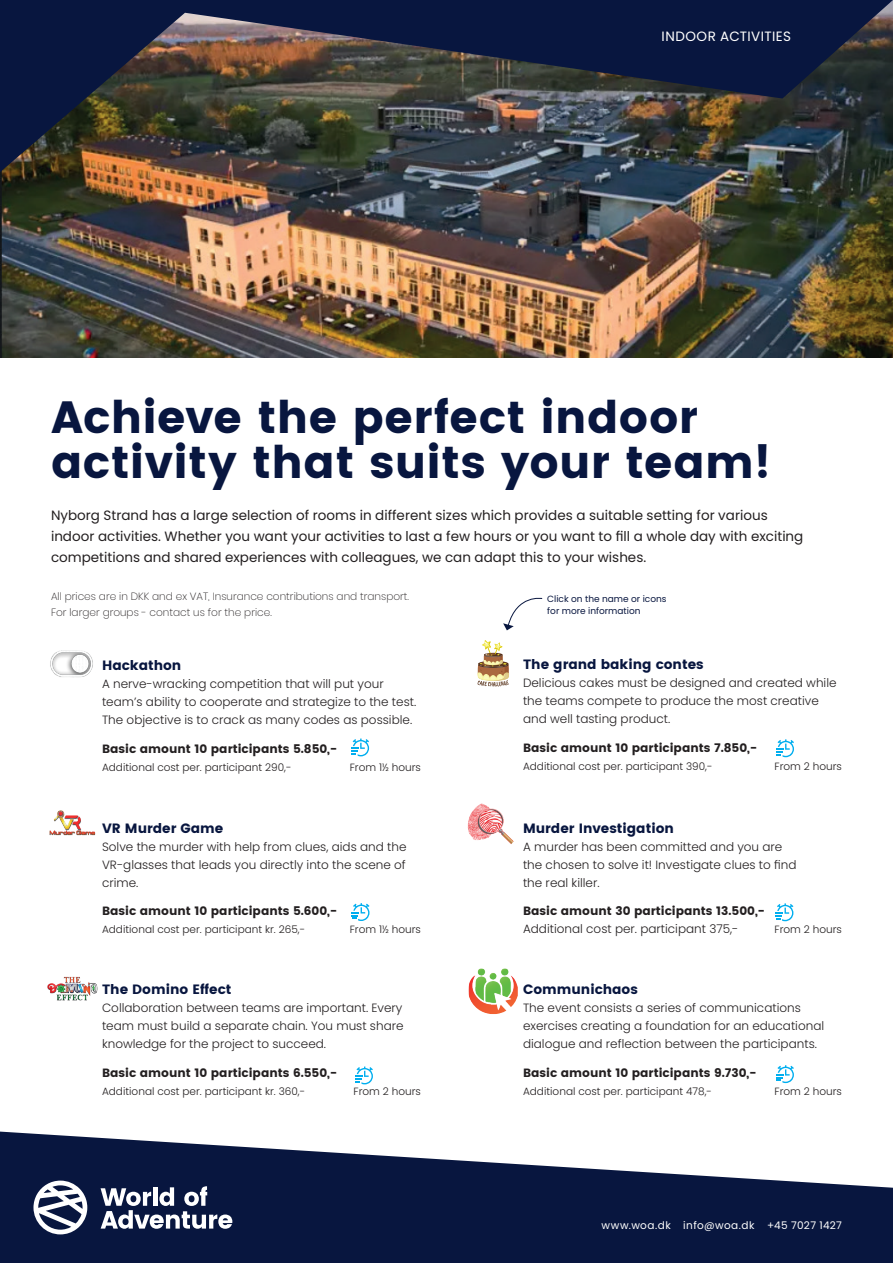
<style>
.page{position:relative;width:893px;height:1263px;background:#fff}
.page>*{position:absolute;margin:0;border:0;box-sizing:border-box;transform-origin:0 0}
.t1{font:45px/45px "Poppins";letter-spacing:.01em;color:#08163f}
.t2{font:13.5px/21px "Poppins";color:#231f20}
.t3{font:13.5px "Poppins";color:#08163f}
.t4{font:13.5px "Poppins";letter-spacing:.03em;color:#fff}
.t5{font:300 12px/18px "Poppins";color:#231f20}
.t6{font:12px "Poppins";color:#231f20}
.t7{font:300 10.5px "Poppins";color:#231f20}
.t8{font:200 10.5px/16.5px "Poppins";color:#231f20}
.t9{font:10.5px "Poppins";letter-spacing:.035em;color:#fff}
.t10{font:9px/12px "Poppins";color:#08163f}
</style>
<div class="page">
<img style="left:0;top:172px;width:893px;height:185px">
<img style="left:0;top:0;width:893px;height:172px">
<svg style="left:0;top:1131px;width:893px;height:132px;fill:#08163f"></svg>
<svg style="left:101px;top:1186px;width:131px;height:43px"></svg>
<svg style="left:33px;top:1180px;width:54px;height:54px"></svg>
<svg style="left:503px;top:597px;width:40px;height:33px"></svg>
<img style="left:50px;top:650px;width:43px;height:28px">
<svg style="left:351px;top:738px;width:18px;height:18px"></svg>
<svg style="left:352px;top:903px;width:17px;height:18px"></svg>
<img style="left:49px;top:810px;width:46px;height:25px">
<img style="left:47px;top:976px;width:51px;height:25px">
<svg style="left:355px;top:1066px;width:18px;height:18px"></svg>
<svg style="left:477px;top:640px;width:32px;height:46px"></svg>
<svg style="left:776px;top:739px;width:18px;height:18px"></svg>
<img style="left:468px;top:803px;width:46px;height:41px">
<svg style="left:776px;top:903px;width:17px;height:18px"></svg>
<img style="left:469px;top:968px;width:49px;height:46px">
<svg style="left:776px;top:1065px;width:18px;height:18px"></svg>
<p class="t4" style="left:661px;top:29px;width:131px">INDOOR ACTIVITIES</p>
<h1 class="t1" style="left:51px;top:395px;width:722px">Achieve the perfect indoor activity that suits your team!</h1>
<p class="t2" style="left:51px;top:505px;width:754px">Nyborg Strand has a large selection of rooms in different sizes which provides a suitable setting for various indoor activities. Whether you want your activities to last a few hours or you want to fill a whole day with exciting competitions and shared experiences with colleagues, we can adapt this to your wishes.</p>
<p class="t8" style="left:51px;top:588px;width:359px">All prices are in DKK and ex VAT, Insurance contributions and transport.<br>For larger groups - contact us for the price.</p>
<p class="t10" style="left:547px;top:593px;width:121px">Click on the name or icons for more information</p>
<p class="t3" style="left:102px;top:657px;width:81px">Hackathon</p>
<p class="t5" style="left:102px;top:675px;width:316px">A nerve-wracking competition that will put your team’s ability to cooperate and strategize to the test.<br>The objective is to crack as many codes as possible.</p>
<p class="t6" style="left:102px;top:741px;width:237px">Basic amount 10 participants 5.850,-</p>
<p class="t7" style="left:102px;top:761px;width:191px">Additional cost per. participant 290,-</p>
<p class="t7" style="left:350px;top:761px;width:73px">From 1½ hours</p>
<p class="t3" style="left:102px;top:820px;width:123px">VR Murder Game</p>
<p class="t5" style="left:102px;top:837px;width:306px;text-align:justify">Solve the murder with help from clues, aids and the VR-glasses that leads you directly into the scene of crime.</p>
<p class="t6" style="left:102px;top:904px;width:236px">Basic amount 10 participants 5.600,-</p>
<p class="t7" style="left:102px;top:923px;width:205px">Additional cost per. participant kr. 265,-</p>
<p class="t7" style="left:350px;top:923px;width:73px">From 1½ hours</p>
<p class="t3" style="left:102px;top:982px;width:131px">The Domino Effect</p>
<p class="t5" style="left:102px;top:999px;width:303px;text-align:justify">Collaboration between teams are important. Every team must build a separate chain. You must share knowledge for the project to succeed.</p>
<p class="t6" style="left:102px;top:1066px;width:236px">Basic amount 10 participants 6.550,-</p>
<p class="t7" style="left:102px;top:1085px;width:205px">Additional cost per. participant kr. 360,-</p>
<p class="t7" style="left:354px;top:1085px;width:69px">From 2 hours</p>
<p class="t3" style="left:523px;top:656px;width:182px">The grand baking contes</p>
<p class="t5" style="left:523px;top:674px;width:315px">Delicious cakes must be designed and created while the teams compete to produce the most creative and well tasting product.</p>
<p class="t6" style="left:523px;top:740px;width:236px">Basic amount 10 participants 7.850,-</p>
<p class="t7" style="left:523px;top:760px;width:191px">Additional cost per. participant 390,-</p>
<p class="t7" style="left:774px;top:760px;width:69px">From 2 hours</p>
<p class="t3" style="left:523px;top:820px;width:152px">Murder Investigation</p>
<p class="t5" style="left:523px;top:837px;width:275px">A murder has been committed and you are the chosen to solve it! Investigate clues to find the real killer.</p>
<p class="t6" style="left:523px;top:904px;width:243px">Basic amount 30 participants 13.500,-</p>
<p class="t5" style="left:523px;top:920px;width:217px">Additional cost per. participant 375,-</p>
<p class="t7" style="left:774px;top:923px;width:69px">From 2 hours</p>
<p class="t3" style="left:523px;top:982px;width:116px">Communichaos</p>
<p class="t5" style="left:523px;top:999px;width:303px">The event consists a series of communications exercises creating a foundation for an educational dialogue and reflection between the participants.</p>
<p class="t6" style="left:523px;top:1066px;width:235px">Basic amount 10 participants 9.730,-</p>
<p class="t7" style="left:523px;top:1085px;width:190px">Additional cost per. participant 478,-</p>
<p class="t7" style="left:774px;top:1085px;width:69px">From 2 hours</p>
<p class="t9" style="left:601px;top:1219px;width:242px">www.woa.dk info@woa.dk +45 7027 1427</p>
</div>
